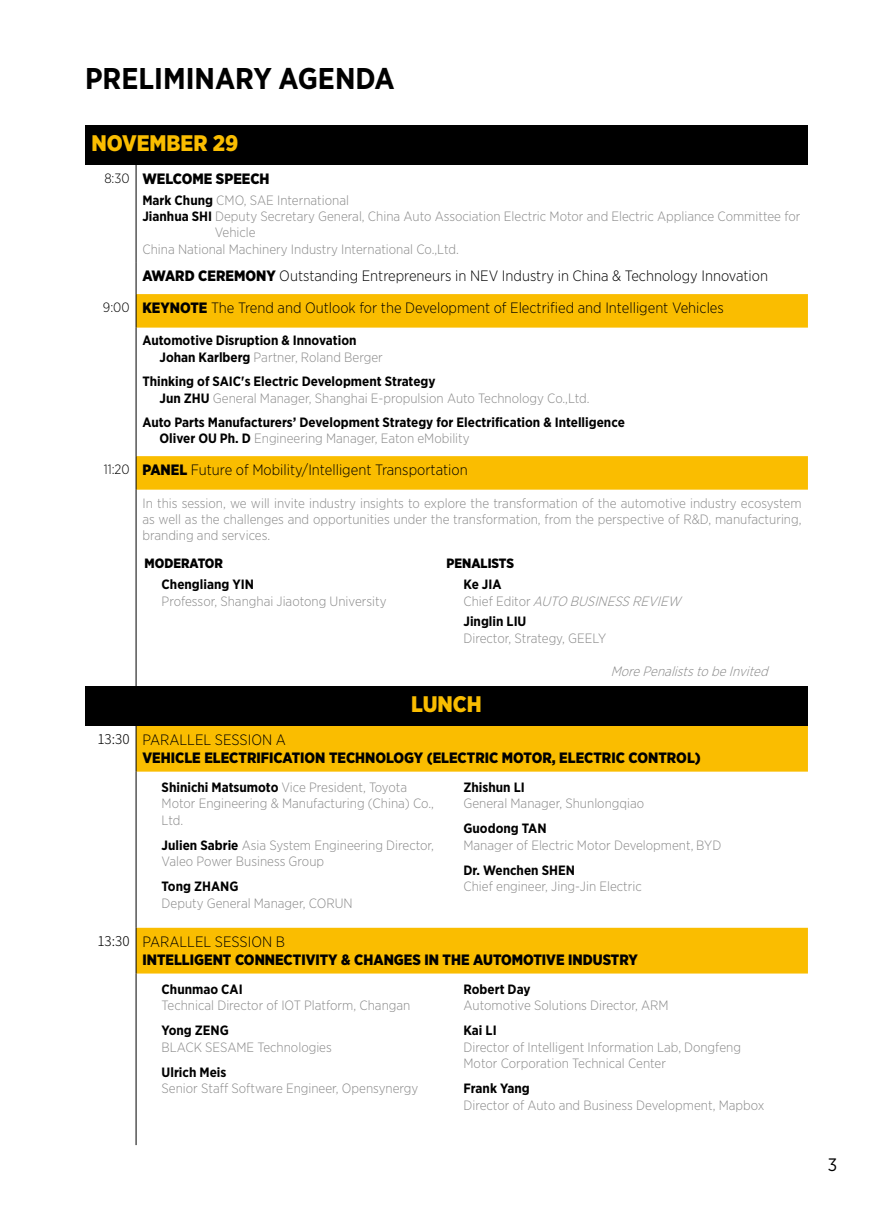
<style>
.page{position:relative;width:893px;height:1212px;background:#fff}
.page>*{position:absolute;margin:0;border:0;box-sizing:border-box;transform-origin:0 0}
.t1{font:700 30px "Gotham Narrow";color:#000}
.t2{font:900 22.5px "Gotham Narrow";color:#fabd00}
.t3{font:18px "Gotham Narrow";color:#000}
.t4{font:300 15px/32px "Gotham Narrow";color:#000}
.t5{font:900 15px/18px "Gotham Narrow";color:#000}
.t6{font:300 13.5px/16.5px "Gotham Narrow";color:#898989}
.t7{font:700 13.5px/16.2px "Gotham Narrow";color:#000}
.t8{font:italic 300 13.5px/16.5px "Gotham Narrow";color:#898989}
.t9{font:900 13.5px "Gotham Narrow";color:#000}
.s1{font-weight:300;font-size:13.5px}
.s2{font-weight:700;color:#000}
.s3{font-weight:900}
.s4{font-size:13.5px}
.s5{font-weight:300;color:#898989}
.s6{font-weight:700;font-style:normal;color:#000}
.s7{font-style:normal}
.s8{font-family:"Source Han Sans CN";font-weight:300;font-size:13.5px}
.s9{font-weight:300}
</style>
<div class="page">
<div style="left:85px;top:125px;width:723px;height:40px;background:#000"></div>
<svg style="left:137px;top:294px;width:671px;height:679px"></svg>
<div style="left:85px;top:686px;width:723px;height:40px;background:#000"></div>
<hr style="left:136px;top:165px;width:1px;height:97px;background:#000">
<hr style="left:136px;top:262px;width:1px;height:32px;background:#000">
<hr style="left:136px;top:294px;width:1px;height:34px;background:#000">
<hr style="left:136px;top:328px;width:1px;height:128px;background:#000">
<hr style="left:136px;top:456px;width:1px;height:34px;background:#000">
<hr style="left:136px;top:490px;width:1px;height:196px;background:#000">
<hr style="left:136px;top:726px;width:1px;height:46px;background:#000">
<hr style="left:136px;top:772px;width:1px;height:156px;background:#000">
<hr style="left:136px;top:928px;width:1px;height:45px;background:#000">
<hr style="left:136px;top:973px;width:1px;height:172px;background:#000">
<h1 class="t1" style="left:85px;top:59px;width:311px">PRELIMINARY AGENDA</h1>
<h2 class="t2" style="left:91px;top:128px;width:148px">NOVEMBER 29</h2>
<p class="t5" style="left:104px;top:170px;width:167px"><span class="s1">8:30</span> WELCOME SPEECH</p>
<p class="t6" style="left:142px;top:192px;width:208px"><span class="s2">Mark Chung</span> CMO, SAE International</p>
<p class="t6" style="left:142px;top:208px;width:659px"><span class="s2">Jianhua SHI</span> Deputy Secretary General, China Auto Association Electric Motor and Electric Appliance Committee for</p>
<p class="t6" style="left:215px;top:224px;width:42px">Vehicle</p>
<p class="t6" style="left:142px;top:240px;width:318px">China National Machinery Industry International Co.,Ltd.</p>
<p class="t4" style="left:103px;top:260px;width:667px;text-indent:40px"><span class="s3">AWARD CEREMONY</span> Outstanding Entrepreneurs in NEV Industry in China &amp; Technology Innovation<br><span class="s4">9:00</span> <span class="s3">KEYNOTE</span> The Trend and Outlook for the Development of Electrified and Intelligent Vehicles</p>
<p class="t7" style="left:159px;top:332px;width:225px;text-indent:-17px">Automotive Disruption &amp; Innovation<br>Johan Karlberg <span class="s5">Partner, Roland Berger</span></p>
<p class="t6" style="left:159px;top:373px;width:432px;text-indent:-17px"><span class="s2">Thinking of SAIC's Electric Development Strategy<br>Jun ZHU</span> General Manager, Shanghai E-propulsion Auto Technology Co.,Ltd.</p>
<p class="t7" style="left:159px;top:414px;width:467px;text-indent:-17px">Auto Parts Manufacturers’ Development Strategy for Electrification &amp; Intelligence<br>Oliver OU Ph. D <span class="s5">Engineering Manager, Eaton eMobility</span></p>
<p class="t4" style="left:104px;top:454px;width:365px"><span class="s4">11:20</span> <span class="s3">PANEL</span> Future of Mobility/Intelligent Transportation</p>
<p class="t6" style="left:142px;top:494px;width:661px;text-align:justify">In this session, we will invite industry insights to explore the transformation of the automotive industry ecosystem as well as the challenges and opportunities under the transformation, from the perspective of R&amp;D, manufacturing, branding and services.</p>
<p class="t9" style="left:145px;top:555px;width:80px">MODERATOR</p>
<p class="t7" style="left:162px;top:576px;width:94px">Chengliang YIN</p>
<p class="t6" style="left:162px;top:592px;width:226px">Professor, Shanghai Jiaotong University</p>
<p class="t9" style="left:446px;top:555px;width:69px">PENALISTS</p>
<p class="t8" style="left:463px;top:576px;width:223px"><span class="s6">Ke JIA<br></span><span class="s7">C h i e f E d i t o r</span> AUTO BUSINESSREVIEW</p>
<p class="t7" style="left:463px;top:613px;width:64px">Jinglin LIU</p>
<p class="t6" style="left:463px;top:629px;width:144px">Director, Strategy, GEELY</p>
<p class="t8" style="left:611px;top:662px;width:163px">MorePenaliststobeInvited</p>
<h2 class="t2" style="left:411px;top:689px;width:72px">LUNCH</h2>
<p class="t5" style="left:142px;top:730px;width:560px;text-indent:-45px"><span class="s8">13:30</span> <span class="s9">PARALLEL SESSION A<br></span>VEHICLE ELECTRIFICATION TECHNOLOGY (ELECTRIC MOTOR, ELECTRIC CONTROL)</p>
<p class="t6" style="left:162px;top:778px;width:274px"><span class="s2">Shinichi Matsumoto</span> Vice President, Toyota<br>Motor Engineering &amp; Manufacturing (China) Co.,<br>Ltd.</p>
<p class="t6" style="left:162px;top:836px;width:274px"><span class="s2">Julien Sabrie</span> Asia System Engineering Director,<br>Valeo Power Business Group</p>
<p class="t7" style="left:162px;top:878px;width:78px">Tong ZHANG</p>
<p class="t6" style="left:162px;top:894px;width:193px">Deputy General Manager, CORUN</p>
<p class="t7" style="left:463px;top:779px;width:63px">Zhishun LI</p>
<p class="t6" style="left:463px;top:795px;width:182px">General Manager, Shunlongqiao</p>
<p class="t7" style="left:463px;top:820px;width:85px">Guodong TAN</p>
<p class="t6" style="left:463px;top:836px;width:259px">Manager of Electric Motor Development, BYD</p>
<p class="t7" style="left:463px;top:862px;width:113px">Dr. Wenchen SHEN</p>
<p class="t6" style="left:463px;top:878px;width:180px">Chief engineer, Jing-Jin Electric</p>
<p class="t5" style="left:142px;top:932px;width:497px;text-indent:-45px"><span class="s8">13:30</span> <span class="s9">PARALLEL SESSION B<br></span>INTELLIGENT CONNECTIVITY &amp; CHANGES IN THE AUTOMOTIVE INDUSTRY</p>
<p class="t7" style="left:162px;top:980px;width:83px">Chunmao CAI</p>
<p class="t6" style="left:162px;top:997px;width:250px">Technical Director of IOT Platform, Changan</p>
<p class="t7" style="left:162px;top:1022px;width:69px">Yong ZENG</p>
<p class="t6" style="left:162px;top:1038px;width:172px">BLACK SESAME Technologies</p>
<p class="t7" style="left:162px;top:1063px;width:66px">Ulrich Meis</p>
<p class="t6" style="left:162px;top:1080px;width:258px">Senior Staff Software Engineer, Opensynergy</p>
<p class="t7" style="left:463px;top:980px;width:69px">Robert Day</p>
<p class="t6" style="left:463px;top:997px;width:207px">Automotive Solutions Director, ARM</p>
<p class="t7" style="left:463px;top:1022px;width:35px">Kai LI</p>
<p class="t6" style="left:463px;top:1038px;width:279px">Director of Intelligent Information Lab, Dongfeng<br>Motor Corporation Technical Center</p>
<p class="t7" style="left:463px;top:1080px;width:68px">Frank Yang</p>
<p class="t6" style="left:463px;top:1096px;width:302px">Director of Auto and Business Development, Mapbox</p>
<h3 class="t3" style="left:828px;top:1154px;width:11px">3</h3>
</div>
